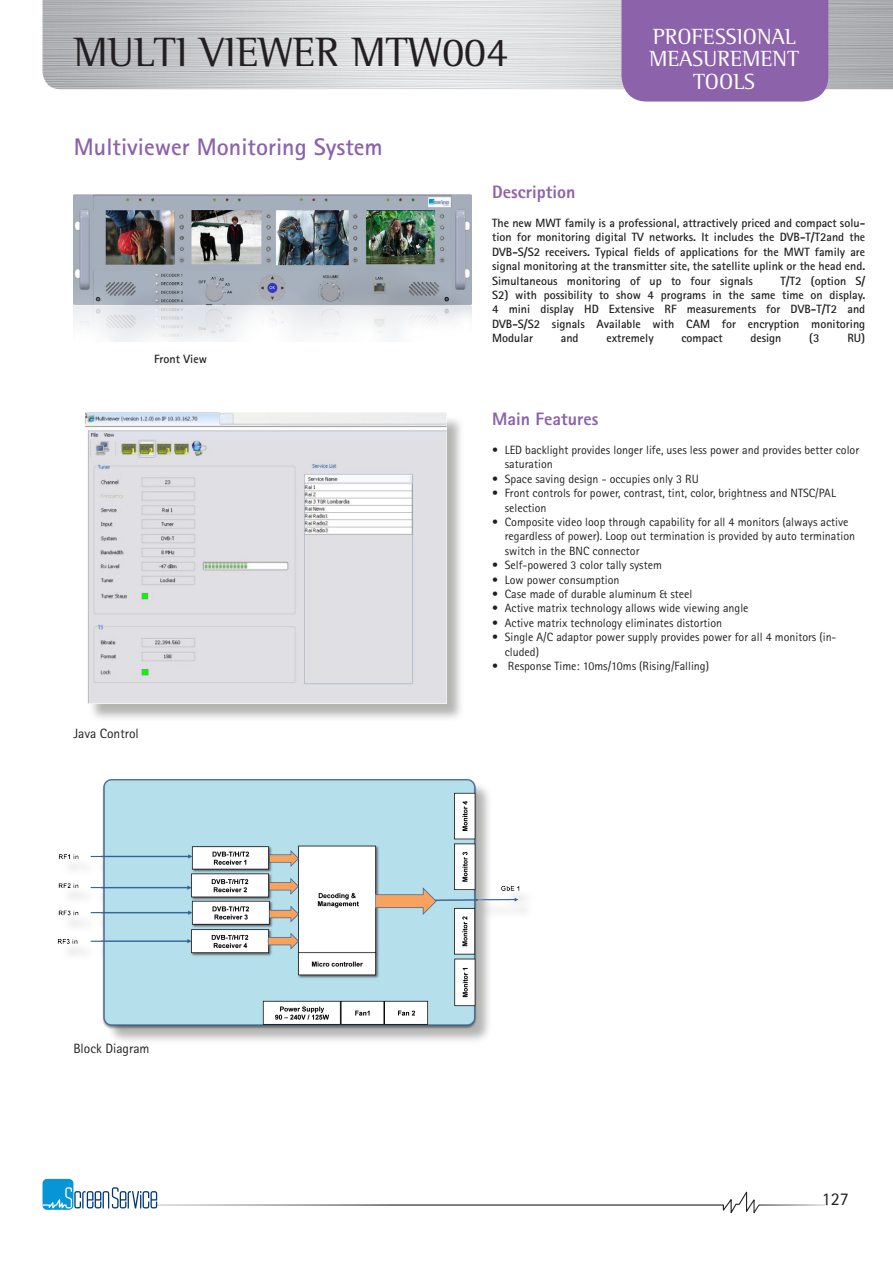
<style>
.page{position:relative;width:893px;height:1263px;background:#fff}
.page>*{position:absolute;margin:0;border:0;box-sizing:border-box;transform-origin:0 0}
.Testo_piano_blu_corp{font:42px "Rotis Semi Serif Std";color:#231f20}
.t1{font:700 24px "Rotis Sans Serif Std";color:#8c62aa}
.t2{font:22.5px/22.5px "Rotis Semi Serif Std";color:#fff;text-align:center}
.Testo_grassetto{font:800 18px "Rotis Sans Serif Std";color:#8c62aa}
.t3{font:18px "Rotis Sans Serif Std";color:#231f20}
.t4{font:13.5px "Rotis Sans Serif Std";color:#231f20}
.t5{font:12px/14.4px "Rotis Sans Serif Std";color:#231f20}
.Testo_grassetto-2{font:700 12px/14.4px "Rotis Sans Serif Std";color:#231f20;text-align:justify}
</style>
<div class="page">
<div style="left:43px;top:1179px;width:30px;height:31px;background:#0696d7;border-radius:4px"></div>
<svg style="left:43px;top:1187px;width:785px;height:26px"></svg>
<div style="left:621px;top:0;width:207px;height:102px;background:#8c62aa"></div>
<img style="left:74px;top:194px;width:397px;height:147px">
<div style="left:88px;top:415px;width:377px;height:307px;background:#9b9d9a;opacity:.75"></div>
<img style="left:86px;top:413px;width:360px;height:290px">
<div style="left:60px;top:781px;width:477px;height:265px;background:#9b9d9a;opacity:.75"></div>
<img style="left:57px;top:779px;width:474px;height:252px">
<p class="Testo_piano_blu_corp" style="left:73px;top:27px;width:436px">MULTI VIEWER MTW004</p>
<p class="t1" style="left:74px;top:131px;width:310px">Multiviewer Monitoring System</p>
<h3 class="t2" style="left:649px;top:25px;width:152px">PROFESSIONAL<br>MEASUREMENT<br>TOOLS</h3>
<p class="Testo_grassetto-2" style="left:154px;top:352px;width:54px">Front View</p>
<p class="t4" style="left:73px;top:726px;width:67px">Java Control</p>
<p class="t4" style="left:73px;top:1040px;width:78px">Block Diagram</p>
<p class="Testo_grassetto" style="left:492px;top:181px;width:85px">Description</p>
<p class="Testo_grassetto-2" style="left:492px;top:216px;width:375px">The new MWT family is a professional, attractively priced and compact solu&shy;tion for monitoring digital TV networks. It includes the DVB-T/T2and the DVB-S/S2 receivers. Typical fields of applications for the MWT family are signal monitoring at the transmitter site, the satellite uplink or the head end.</p>
<p class="Testo_grassetto-2" style="left:492px;top:273px;width:262px">Simultaneous monitoring of up to four signals</p>
<p class="Testo_grassetto-2" style="left:492px;top:273px;width:375px;text-align:right">T/T2 (option S/<br>S2) with possibility to show 4 programs in the same time on display.</p>
<p class="Testo_grassetto-2" style="left:492px;top:302px;width:375px">4 mini display HD Extensive RF measurements for DVB-T/T2 and<br>DVB‑S/S2 signals Available with CAM for encryption monitoring</p>
<p class="Testo_grassetto-2" style="left:492px;top:331px;width:42px">Modular</p>
<p class="Testo_grassetto-2" style="left:561px;top:331px;width:19px">and</p>
<p class="Testo_grassetto-2" style="left:606px;top:331px;width:49px">extremely</p>
<p class="Testo_grassetto-2" style="left:681px;top:331px;width:43px">compact</p>
<p class="Testo_grassetto-2" style="left:750px;top:331px;width:33px">design</p>
<p class="Testo_grassetto-2" style="left:809px;top:331px;width:12px">(3</p>
<p class="Testo_grassetto-2" style="left:847px;top:331px;width:19px">RU)</p>
<p class="Testo_grassetto" style="left:492px;top:408px;width:108px">Main Features</p>
<p class="t5" style="left:505px;top:443px;width:356px;text-indent:-13px">• LED backlight provides longer life, uses less power and provides better color saturation</p>
<p class="t5" style="left:492px;top:471px;width:208px">• Space saving design - occupies only 3 RU</p>
<p class="t5" style="left:505px;top:486px;width:332px;text-indent:-13px">• Front controls for power, contrast, tint, color, brightness and NTSC/PAL selection</p>
<p class="t5" style="left:505px;top:515px;width:352px;text-indent:-13px">• Composite video loop through capability for all 4 monitors (always active regardless of power). Loop out termination is provided by auto termination switch in the BNC connector</p>
<p class="t5" style="left:492px;top:558px;width:171px">• Self-powered 3 color tally system</p>
<p class="t5" style="left:492px;top:572px;width:129px">• Low power consumption</p>
<p class="t5" style="left:492px;top:587px;width:202px">• Case made of durable aluminum &amp; steel</p>
<p class="t5" style="left:492px;top:601px;width:258px">• Active matrix technology allows wide viewing angle</p>
<p class="t5" style="left:492px;top:615px;width:232px">• Active matrix technology eliminates distortion</p>
<p class="t5" style="left:505px;top:630px;width:333px;text-indent:-13px">• Single A/C adaptor power supply provides power for all 4 monitors (in&shy;cluded)</p>
<p class="t5" style="left:492px;top:659px;width:218px">• Response Time: 10ms/10ms (Rising/Falling)</p>
<p class="t3" style="left:822px;top:1188px;width:28px">127</p>
</div>
